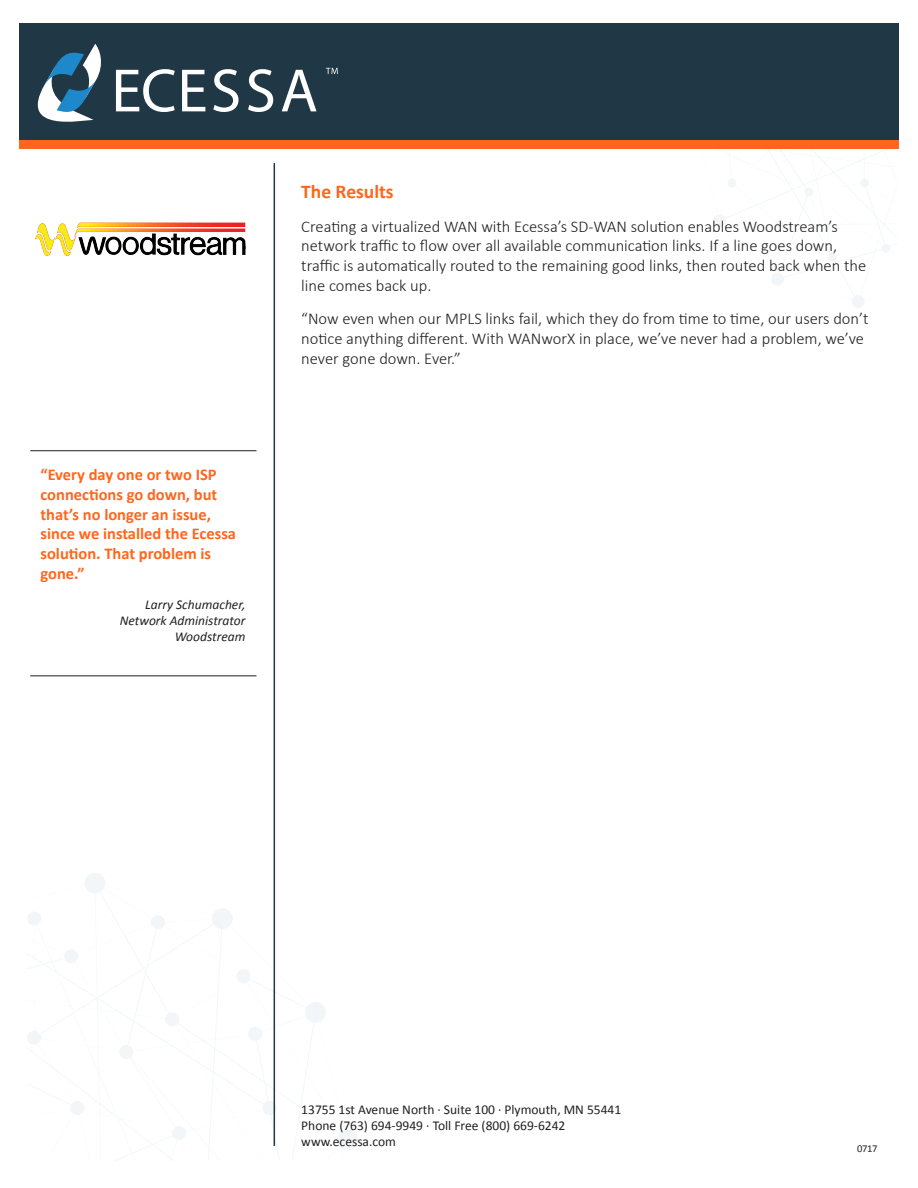
<style>
.page{position:relative;width:918px;height:1188px;background:#fff}
.page>*{position:absolute;margin:0;border:0;box-sizing:border-box;transform-origin:0 0}
.t1{font:700 19.5px "Calibri";color:#ff661c}
.t2{font:300 16.5px/19.8px "Calibri";color:#231f20}
.t3{font:700 16.5px/19.8px "Calibri";color:#ff661c}
.t4{font:13.5px/16.2px "Calibri";color:#231f20}
.t5{font:italic 13.5px/16.2px "Calibri";color:#231f20;text-align:right}
.t6{font:10.5px "Calibri";color:#231f20}
</style>
<div class="page">
<div style="left:851px;top:295px;width:14px;height:13px;background:#f2f6f8;border-radius:50%"></div>
<svg style="left:696px;top:148px;width:201px;height:152px"></svg>
<div style="left:860px;top:179px;width:9px;height:9px;background:#f2f6f8;border-radius:50%"></div>
<div style="left:804px;top:188px;width:9px;height:8px;background:#f2f6f8;border-radius:50%"></div>
<div style="left:728px;top:179px;width:8px;height:9px;background:#f2f6f8;border-radius:50%"></div>
<div style="left:775px;top:220px;width:9px;height:9px;background:#f2f6f8;border-radius:50%"></div>
<div style="left:828px;top:253px;width:9px;height:9px;background:#f2f6f8;border-radius:50%"></div>
<div style="left:882px;top:244px;width:9px;height:9px;background:#f2f6f8;border-radius:50%"></div>
<svg style="left:28px;top:882px;width:311px;height:279px"></svg>
<div style="left:84px;top:873px;width:21px;height:20px;background:#f2f6f8;border-radius:50%"></div>
<div style="left:212px;top:908px;width:21px;height:21px;background:#f2f6f8;border-radius:50%"></div>
<div style="left:305px;top:1002px;width:21px;height:21px;background:#f2f6f8;border-radius:50%"></div>
<div style="left:337px;top:1129px;width:21px;height:21px;background:#f2f6f8;border-radius:50%"></div>
<div style="left:27px;top:911px;width:14px;height:15px;background:#f2f6f8;border-radius:50%"></div>
<div style="left:64px;top:949px;width:14px;height:14px;background:#f2f6f8;border-radius:50%"></div>
<div style="left:151px;top:915px;width:14px;height:15px;background:#f2f6f8;border-radius:50%"></div>
<div style="left:165px;top:1012px;width:14px;height:15px;background:#f2f6f8;border-radius:50%"></div>
<div style="left:119px;top:1045px;width:14px;height:14px;background:#f2f6f8;border-radius:50%"></div>
<div style="left:27px;top:1031px;width:14px;height:14px;background:#f2f6f8;border-radius:50%"></div>
<div style="left:70px;top:1101px;width:14px;height:14px;background:#f2f6f8;border-radius:50%"></div>
<div style="left:172px;top:1126px;width:14px;height:14px;background:#f2f6f8;border-radius:50%"></div>
<svg style="left:262px;top:1101px;width:15px;height:14px"></svg>
<div style="left:248px;top:1027px;width:14px;height:14px;background:#f2f6f8;border-radius:50%"></div>
<div style="left:236px;top:969px;width:15px;height:14px;background:#f2f6f8;border-radius:50%"></div>
<div style="left:19px;top:23px;width:880px;height:120px;background:#203746"></div>
<svg style="left:38px;top:44px;width:63px;height:78px"></svg>
<svg style="left:116px;top:69px;width:59px;height:43px"></svg>
<svg style="left:182px;top:70px;width:23px;height:41px"></svg>
<svg style="left:213px;top:69px;width:26px;height:43px"></svg>
<svg style="left:248px;top:69px;width:25px;height:43px"></svg>
<svg style="left:282px;top:70px;width:35px;height:41px"></svg>
<svg style="left:326px;top:68px;width:12px;height:6px"></svg>
<div style="left:19px;top:140px;width:880px;height:8px;background:#ff661c"></div>
<hr style="left:30px;top:450px;width:226px;height:1px;background:#231f20">
<hr style="left:30px;top:675px;width:226px;height:1px;background:#231f20">
<hr style="left:274px;top:163px;width:1px;height:983px;background:#203746">
<img style="left:36px;top:222px;width:210px;height:34px">
<p class="t3" style="left:40px;top:465px;width:197px">“Every day one or two ISP connections go down, but that’s no longer an issue, since we installed the Ecessa solution. That problem is gone.”</p>
<p class="t5" style="left:120px;top:596px;width:127px">Larry Schumacher,<br>Network Administrator<br>Woodstream</p>
<p class="t1" style="left:301px;top:179px;width:94px">The Results</p>
<p class="t2" style="left:301px;top:215px;width:566px">Creating a virtualized WAN with Ecessa’s SD-WAN solution enables Woodstream’s network traffic to flow over all available communication links. If a line goes down, traffic is automatically routed to the remaining good links, then routed back when the line comes back up.</p>
<p class="t2" style="left:301px;top:308px;width:569px">“Now even when our MPLS links fail, which they do from time to time, our users don’t notice anything different. With WANworX in place, we’ve never had a problem, we’ve never gone down. Ever.”</p>
<p class="t4" style="left:301px;top:1101px;width:322px">13755 1st Avenue North · Suite 100 · Plymouth, MN 55441<br>Phone (763) 694-9949 · Toll Free (800) 669-6242</p>
<p class="t4" style="left:301px;top:1133px;width:96px">www.ecessa.com</p>
<p class="t6" style="left:857px;top:1142px;width:22px">0717</p>
</div>
